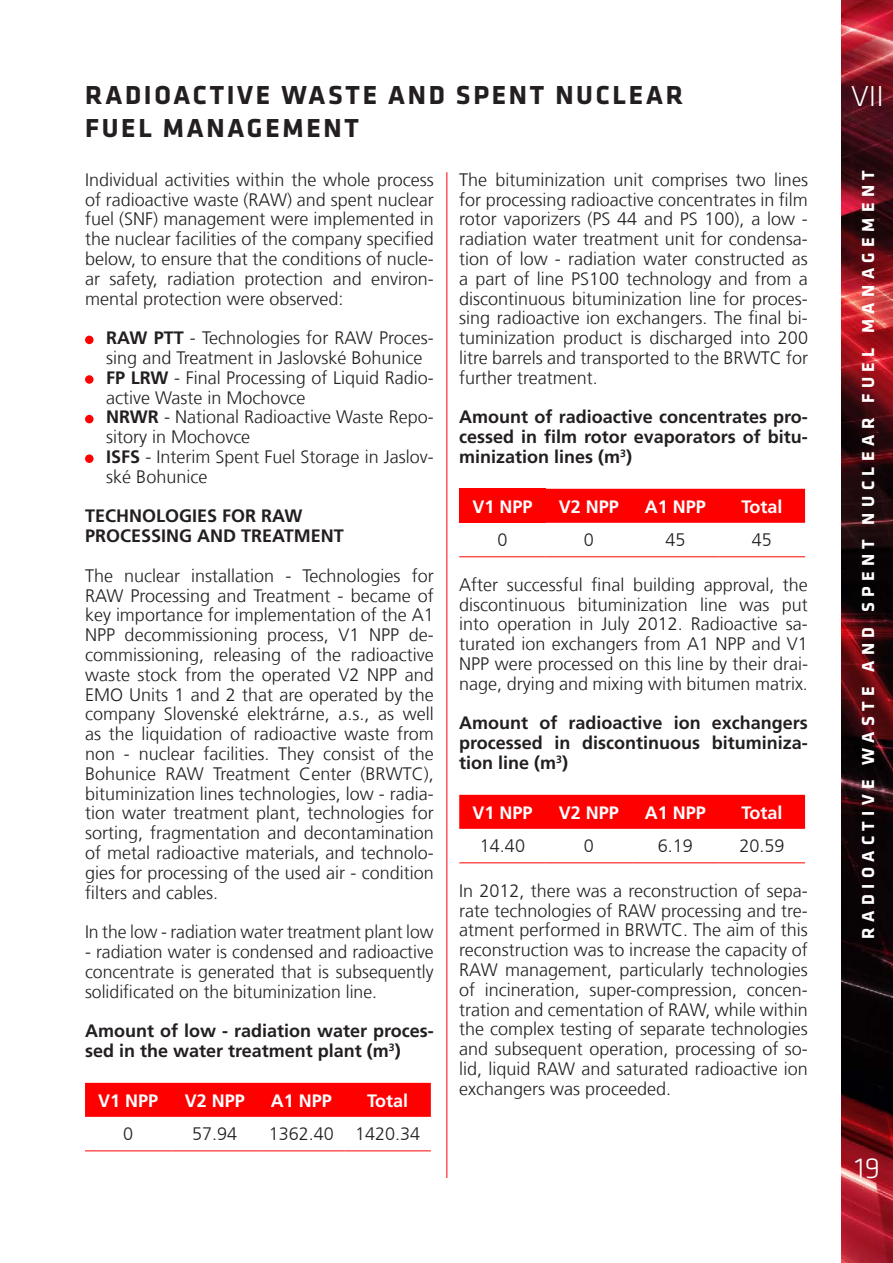
<style>
.page{position:relative;width:893px;height:1263px;background:#fff}
.page>*{position:absolute;margin:0;border:0;box-sizing:border-box;transform-origin:0 0}
.t1{font:300 30px "Klavika";color:#fff}
.t2{font:700 27px "Klavika";letter-spacing:.1em;color:#231f20}
.t3{font:300 18px/19.8px "Frutiger LT Com";color:#231f20;text-align:justify}
.t4{font:700 18px/19.8px "Frutiger LT Com";color:#231f20;text-align:justify}
.t5{font:700 18px "Frutiger LT Com";color:#fff}
.t6{font:700 18px "Klavika";letter-spacing:.3em;color:#fff}
.s1{font-weight:700}
</style>
<div class="page">
<img style="left:842px;top:0;width:51px;height:1263px">
<div style="left:85px;top:336px;width:9px;height:8px;background:#f00;border-radius:50%"></div>
<div style="left:85px;top:375px;width:9px;height:9px;background:#f00;border-radius:50%"></div>
<div style="left:85px;top:415px;width:9px;height:8px;background:#f00;border-radius:50%"></div>
<div style="left:85px;top:454px;width:9px;height:9px;background:#f00;border-radius:50%"></div>
<div style="left:85px;top:1083px;width:346px;height:34px;background:#f00"></div>
<hr style="left:85px;top:1150px;width:86px;height:1px;background:#f00">
<hr style="left:171px;top:1150px;width:87px;height:1px;background:#f00">
<hr style="left:258px;top:1150px;width:86px;height:1px;background:#f00">
<hr style="left:344px;top:1150px;width:87px;height:1px;background:#f00">
<div style="left:459px;top:489px;width:87px;height:34px;background:#f00"></div>
<div style="left:546px;top:489px;width:259px;height:34px;background:#f00"></div>
<hr style="left:459px;top:556px;width:87px;height:1px;background:#f00">
<hr style="left:546px;top:556px;width:86px;height:1px;background:#f00">
<hr style="left:632px;top:556px;width:87px;height:1px;background:#f00">
<hr style="left:719px;top:556px;width:86px;height:1px;background:#f00">
<div style="left:459px;top:795px;width:346px;height:34px;background:#f00"></div>
<hr style="left:459px;top:862px;width:87px;height:1px;background:#f00">
<hr style="left:546px;top:862px;width:86px;height:1px;background:#f00">
<hr style="left:632px;top:862px;width:87px;height:1px;background:#f00">
<hr style="left:719px;top:862px;width:86px;height:1px;background:#f00">
<hr style="left:446px;top:172px;width:1px;height:1006px;background:#f00">
<h2 class="t2" style="left:85px;top:80px;width:407px">RADIOACTIVE WASTE AND SPENT</h2>
<h2 class="t2" style="left:555px;top:80px;width:127px">NUCLEAR</h2>
<h2 class="t2" style="left:85px;top:113px;width:34px">FUEL</h2>
<h2 class="t2" style="left:163px;top:113px;width:162px">MANAGEMENT</h2>
<p class="t3" style="left:85px;top:170px;width:350px">Individual activities within the whole process of radioactive waste (RAW) and spent nuclear fuel (SNF) management were implemented in the nuclear facilities of the company specified below, to ensure that the conditions of nucle&shy;ar safety, radiation protection and environ&shy;mental protection were observed:</p>
<p class="t3" style="left:106px;top:328px;width:329px;text-align:left"><span class="s1">RAW PTT</span> - Technologies for RAW Proces&shy;sing and Treatment in Jaslovské Bohunice<br><span class="s1">FP LRW</span> - Final Processing of Liquid Radio&shy;active Waste in Mochovce<br><span class="s1">NRWR</span> - National Radioactive Waste Repo&shy;sitory in Mochovce<br><span class="s1">ISFS</span> - Interim Spent Fuel Storage in Jaslov&shy;ské Bohunice</p>
<p class="t4" style="left:85px;top:506px;width:56px">Technologies</p>
<p class="t4" style="left:222px;top:506px;width:82px">fo r RAW</p>
<p class="t4" style="left:85px;top:526px;width:33px">Processing</p>
<p class="t4" style="left:197px;top:526px;width:14px">and</p>
<p class="t4" style="left:241px;top:526px;width:66px">Treatmen</p>
<p class="t4" style="left:334px;top:526px;width:12px">t</p>
<p class="t3" style="left:85px;top:566px;width:350px">The nuclear installation - Technologies for RAW Processing and Treatment - became of key importance for implementation of the A1<br>NPP decommissioning process, V1 NPP de&shy;commissioning, releasing of the radioactive waste stock from the operated V2 NPP and EMO Units 1 and 2 that are operated by the company Slovenské elektrárne, a.s., as well as the liquidation of radioactive waste from non - nuclear facilities. They consist of the Bohunice RAW Treatment Center (BRWTC), bituminization lines technologies, low - radia&shy;tion water treatment plant, technologies for sorting, fragmentation and decontamination of metal radioactive materials, and technolo&shy;gies for processing of the used air - condition filters and cables.</p>
<p class="t3" style="left:85px;top:922px;width:350px">In the low - radiation water treatment plant low</p>
<p class="t3" style="left:85px;top:942px;width:350px">- radiation water is condensed and radioactive concentrate is generated that is subsequently solidificated on the bituminization line.</p>
<p class="t4" style="left:85px;top:1021px;width:350px">Amount of low - radiation water proces&shy;sed in the water treatment plant (m<sup>3</sup>)</p>
<p class="t5" style="left:98px;top:1090px;width:62px">V1 NPP</p>
<p class="t5" style="left:185px;top:1090px;width:62px">V2 NPP</p>
<p class="t5" style="left:271px;top:1090px;width:63px">A1 NPP</p>
<p class="t5" style="left:367px;top:1090px;width:43px">Total</p>
<p class="t3" style="left:123px;top:1124px;width:12px">0</p>
<p class="t3" style="left:192px;top:1124px;width:47px">57.94</p>
<p class="t3" style="left:269px;top:1124px;width:153px">1362.40 1420.34</p>
<p class="t3" style="left:459px;top:170px;width:350px">The bituminization unit comprises two lines for processing radioactive concentrates in film rotor vaporizers (PS 44 and PS 100), a low - radiation water treatment unit for condensa&shy;tion of low - radiation water constructed as a part of line PS100 technology and from a discontinuous bituminization line for proces&shy;sing radioactive ion exchangers. The final bi&shy;tuminization product is discharged into 200 litre barrels and transported to the BRWTC for further treatment.</p>
<p class="t4" style="left:459px;top:407px;width:350px">Amount of radioactive concentrates pro&shy;cessed in film rotor evaporators of bitu&shy;minization lines (m<sup>3</sup>)</p>
<p class="t5" style="left:472px;top:496px;width:62px">V1 NPP</p>
<p class="t5" style="left:559px;top:496px;width:62px">V2 NPP</p>
<p class="t5" style="left:645px;top:496px;width:63px">A1 NPP</p>
<p class="t5" style="left:741px;top:496px;width:43px">Total</p>
<p class="t3" style="left:497px;top:530px;width:12px">0</p>
<p class="t3" style="left:584px;top:530px;width:12px">0</p>
<p class="t3" style="left:665px;top:530px;width:22px">45</p>
<p class="t3" style="left:752px;top:530px;width:22px">45</p>
<p class="t3" style="left:459px;top:575px;width:350px">After successful final building approval, the discontinuous bituminization line was put into operation in July 2012. Radioactive sa&shy;turated ion exchangers from A1 NPP and V1<br>NPP were processed on this line by their drai&shy;nage, drying and mixing with bitumen matrix.</p>
<p class="t4" style="left:459px;top:713px;width:350px">Amount of radioactive ion exchangers processed in discontinuous bituminiza&shy;tion line (m<sup>3</sup>)</p>
<p class="t5" style="left:472px;top:802px;width:62px">V1 NPP</p>
<p class="t5" style="left:559px;top:802px;width:62px">V2 NPP</p>
<p class="t5" style="left:645px;top:802px;width:63px">A1 NPP</p>
<p class="t5" style="left:741px;top:802px;width:43px">Total</p>
<p class="t3" style="left:480px;top:836px;width:47px">14.40</p>
<p class="t3" style="left:584px;top:836px;width:12px">0</p>
<p class="t3" style="left:658px;top:836px;width:37px">6.19</p>
<p class="t3" style="left:739px;top:836px;width:47px">20.59</p>
<p class="t3" style="left:459px;top:881px;width:350px">In 2012, there was a reconstruction of sepa&shy;rate technologies of RAW processing and tre&shy;atment performed in BRWTC. The aim of this reconstruction was to increase the capacity of RAW management, particularly technologies of incineration, super-compression, concen&shy;tration and cementation of RAW, while within the complex testing of separate technologies and subsequent operation, processing of so&shy;lid, liquid RAW and saturated radioactive ion exchangers was proceeded.</p>
<h1 class="t1" style="left:851px;top:80px;width:34px">VII</h1>
<p class="t6" style="left:858px;top:939px;width:769px;rotate:-90deg">RADIOACTIVE WASTE AN D SPENT NUCLEAR FUEL MAN AGEMENT</p>
<h1 class="t1" style="left:855px;top:1152px;width:27px">19</h1>
</div>
